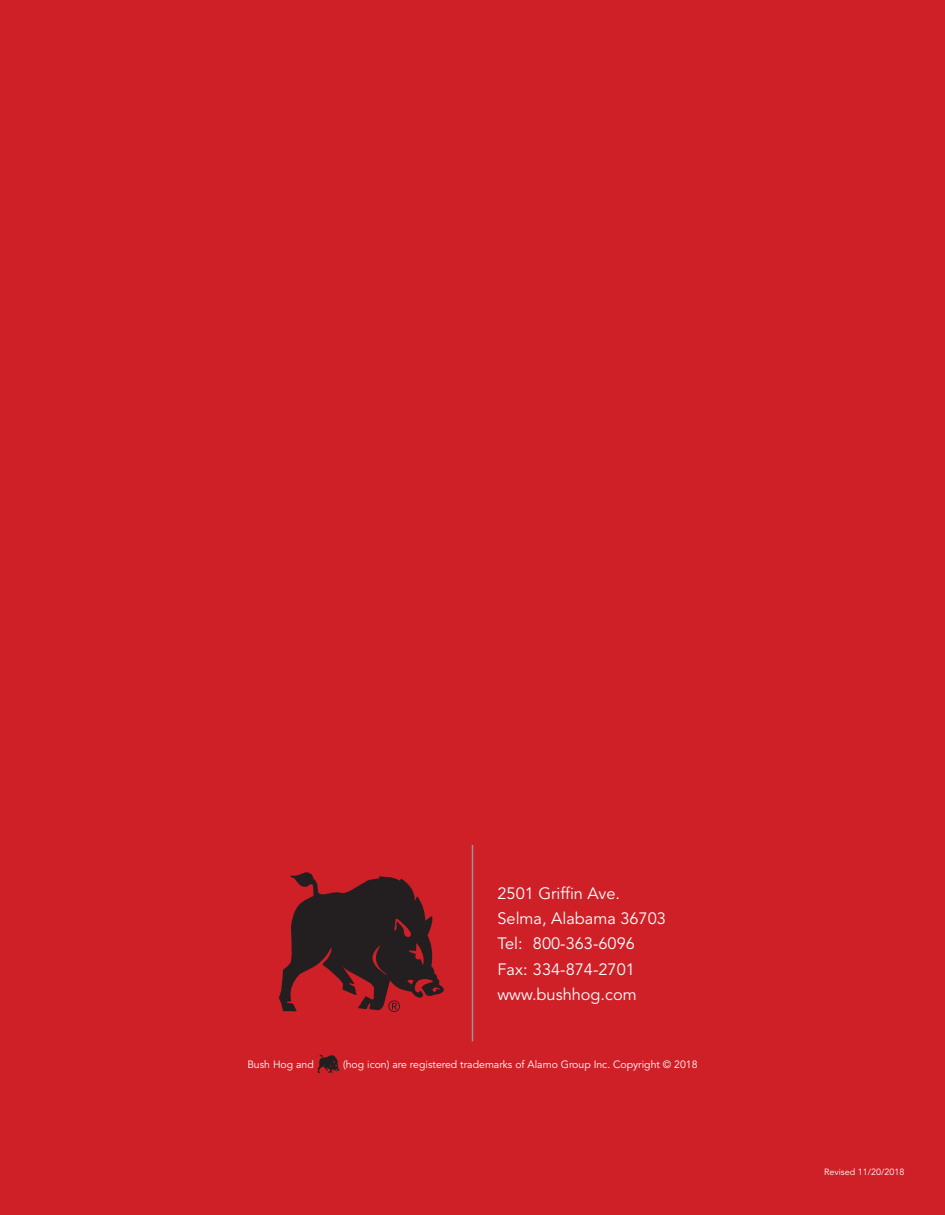
<style>
.page{position:relative;width:945px;height:1215px;background:#cf2027}
.page>*{position:absolute;margin:0;border:0;box-sizing:border-box;transform-origin:0 0}
.t1{font:16.35px/25px "Avenir";color:#fff}
.t2{font:10.5px "Avenir";color:#fff}
.t3{font:9px "Avenir";color:#fff}
</style>
<div class="page">
<hr style="left:472px;top:845px;width:1px;height:196px;background:#939598">
<svg style="left:279px;top:872px;width:165px;height:140px"></svg>
<svg style="left:318px;top:1055px;width:21px;height:18px"></svg>
<p class="t1" style="left:498px;top:881px;width:170px">2501 Griffin Ave.<br>Selma, Alabama 36703<br>Tel: 800-363-6096<br>Fax: 334-874-2701 www.bushhog.com</p>
<p class="t2" style="left:247px;top:1059px;width:68px">Bush Hog and</p>
<p class="t2" style="left:343px;top:1059px;width:356px">(hog icon) are registered trademarks of Alamo Group Inc. Copyright © 2018</p>
<p class="t3" style="left:824px;top:1166px;width:82px">Revised 11/20/2018</p>
</div>
